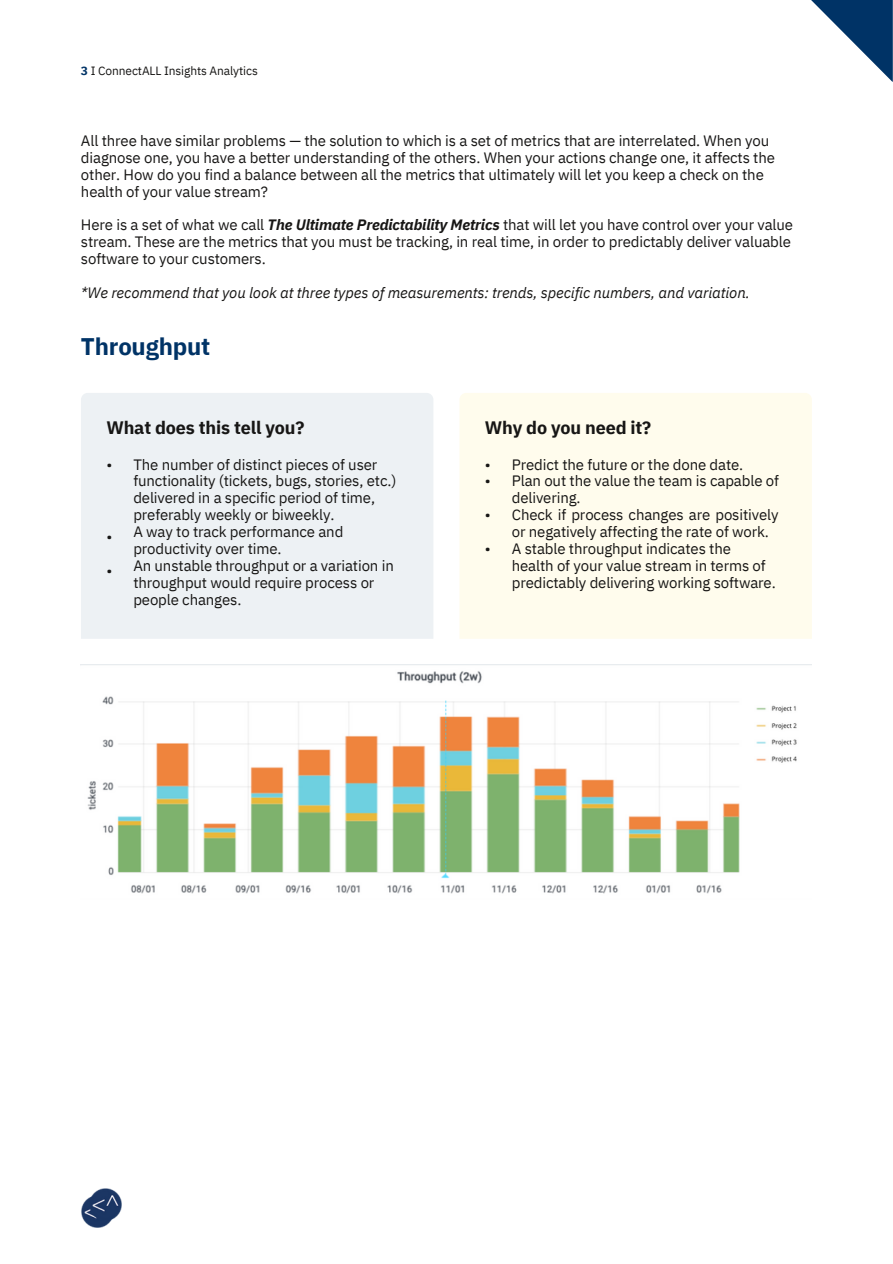
<style>
.page{position:relative;width:893px;height:1264px;background:#fff}
.page>*{position:absolute;margin:0;border:0;box-sizing:border-box;transform-origin:0 0}
.t1{font:700 24px "IBM Plex Sans";letter-spacing:-.01em;color:#036}
.t2{font:700 18px "IBM Plex Sans";letter-spacing:-.01em;color:#171615}
.t3{font:15px/16.8px "IBM Plex Sans";letter-spacing:-.01em;color:#171615}
.t4{font:italic 15px "IBM Plex Sans";letter-spacing:-.01em;color:#171615}
.t5{font:12px "IBM Plex Sans";letter-spacing:-.01em;color:#171615}
.s1{font-weight:700;color:#036}
.s2{font-weight:700;font-style:italic}
</style>
<div class="page">
<img style="left:81px;top:1197px;width:31px;height:30px">
<div style="left:81px;top:393px;width:352px;height:245px;background:#edf1f4"></div>
<div style="left:460px;top:393px;width:351px;height:245px;background:#fffced"></div>
<svg style="left:811px;top:0;width:81px;height:82px"></svg>
<img style="left:81px;top:664px;width:730px;height:230px">
<img style="left:89px;top:1188px;width:33px;height:32px">
<p class="t5" style="left:81px;top:63px;width:178px"><span class="s1">3</span> І ConnectALL Insights Analytics</p>
<p class="t3" style="left:81px;top:132px;width:695px">All three have similar problems — the solution to which is a set of metrics that are interrelated. When you diagnose one, you have a better understanding of the others. When your actions change one, it affects the other. How do you find a balance between all the metrics that ultimately will let you keep a check on the health of your value stream?</p>
<p class="t3" style="left:81px;top:216px;width:713px">Here is a set of what we call <span class="s2">The Ultimate Predictability Metrics</span> that will let you have control over your value stream. These are the metrics that you must be tracking, in real time, in order to predictably deliver valuable software to your customers.</p>
<p class="t4" style="left:81px;top:282px;width:670px">*We recommend that you look at three types of measurements: trends, specific numbers, and variation.</p>
<h1 class="t1" style="left:81px;top:330px;width:131px">Throughput</h1>
<p class="t2" style="left:106px;top:416px;width:200px">What does this tell you?</p>
<p class="t2" style="left:485px;top:416px;width:168px">Why do you need it?</p>
<p class="t3" style="left:106px;top:456px;width:7px">•</p>
<p class="t3" style="left:106px;top:527px;width:7px">•</p>
<p class="t3" style="left:106px;top:562px;width:7px">•</p>
<p class="t3" style="left:133px;top:455px;width:264px">The number of distinct pieces of user functionality (tickets, bugs, stories, etc.) delivered in a specific period of time, preferably weekly or biweekly.<br>A way to track performance and productivity over time.<br>An unstable throughput or a variation in throughput would require process or people changes.</p>
<p class="t3" style="left:485px;top:455px;width:7px">• •</p>
<p class="t3" style="left:485px;top:506px;width:7px">•</p>
<p class="t3" style="left:485px;top:540px;width:7px">•</p>
<p class="t3" style="left:512px;top:455px;width:268px">Predict the future or the done date.<br>Plan out the value the team is capable of delivering.<br>Check if process changes are positively or negatively affecting the rate of work.<br>A stable throughput indicates the<br>health of your value stream in terms of predictably delivering working software.</p>
</div>
